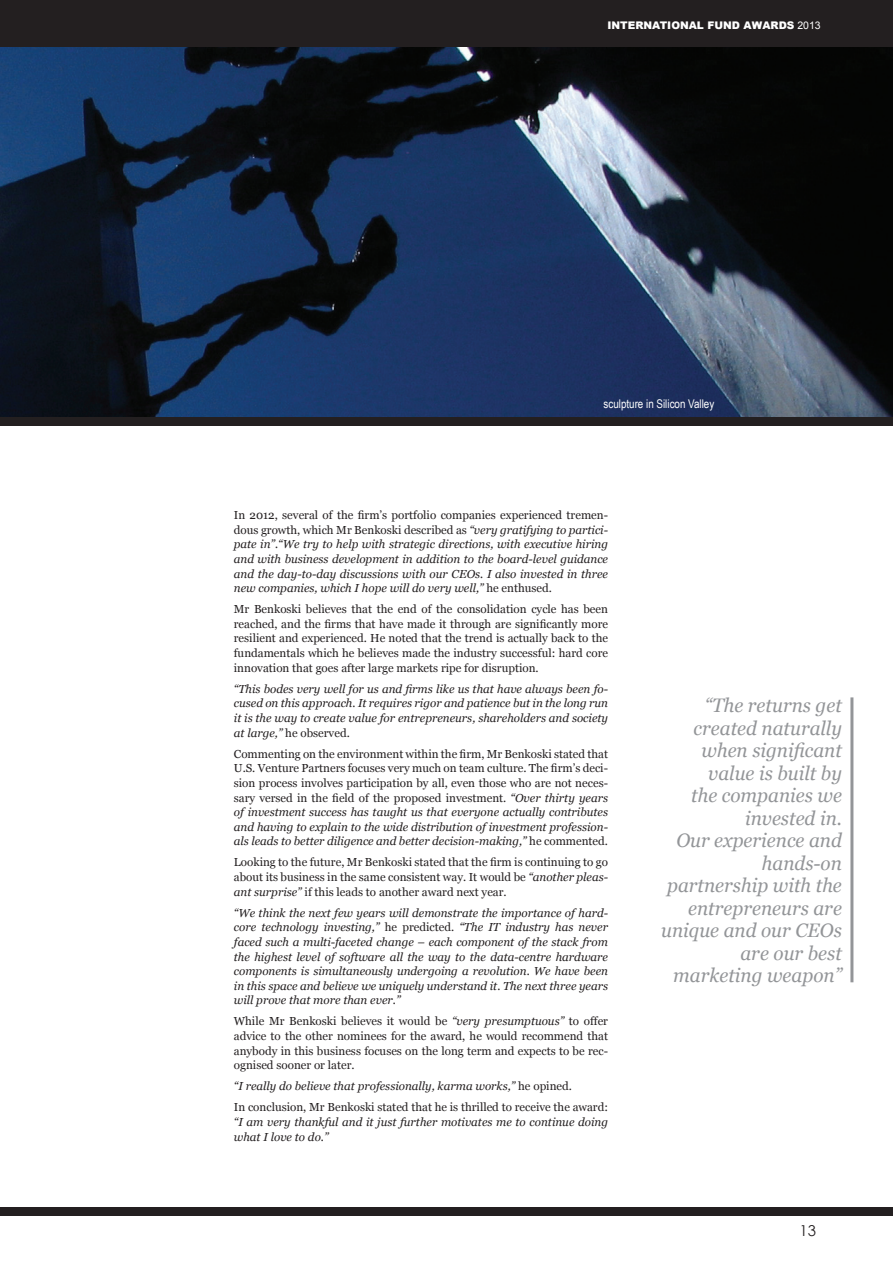
<style>
.page{position:relative;width:893px;height:1263px;background:#fff}
.page>*{position:absolute;margin:0;border:0;box-sizing:border-box;transform-origin:0 0}
.t1{font:italic 19.5px/22.5px "Georgia";color:#939598;text-align:right}
.Page_Numbers_LHS{font:15px "Century Gothic";color:#231f20}
.t2{font:12px "Arial Narrow";color:#fff}
.t3{font:italic 11.7px/14.7px "Georgia";color:#231f20;text-align:justify}
.t4{font:11.7px/14.7px "Georgia";color:#231f20;text-align:justify}
.t5{font:900 10.5px "Arial";color:#fff}
.s1{font-weight:400}
.s2{font-style:normal}
.s3{font-style:italic}
</style>
<div class="page">
<img style="left:0;top:47px;width:893px;height:370px">
<div style="left:0;top:0;width:893px;height:47px;background:#231f20"></div>
<div style="left:0;top:417px;width:893px;height:8px;background:#231f20"></div>
<div style="left:0;top:1208px;width:893px;height:8px;background:#231f20"></div>
<hr style="left:850px;top:697px;width:3px;height:285px;background:#939598">
<p class="t5" style="left:607px;top:18px;width:215px">INTERNATIONAL FUND AWARDS <span class="s1">2013</span></p>
<p class="t2" style="left:603px;top:395px;width:112px">sculpture in Silicon Valley</p>
<p class="t3" style="left:234px;top:508px;width:376px"><span class="s2">In 2012, several of the firm’s portfolio companies experienced tremen&shy;dous growth, which Mr Benkoski described as</span> “very gratifying to partici&shy;pate in”.“We try to help with strategic directions, with executive hiring and with business development in addition to the board-level guidance and the day-to-day discussions with our CEOs. I also invested in three new companies, which I hope will do very well,” <span class="s2">he enthused.</span></p>
<p class="t4" style="left:234px;top:602px;width:376px">Mr Benkoski believes that the end of the consolidation cycle has been reached, and the firms that have made it through are significantly more resilient and experienced. He noted that the trend is actually back to the fundamentals which he believes made the industry successful: hard core innovation that goes after large markets ripe for disruption.</p>
<p class="t3" style="left:234px;top:681px;width:376px">“This bodes very well for us and firms like us that have always been fo&shy;cused on this approach. It requires rigor and patience but in the long run it is the way to create value for entrepreneurs, shareholders and society at large,” <span class="s2">he observed.</span></p>
<p class="t4" style="left:234px;top:746px;width:376px">Commenting on the environment within the firm, Mr Benkoski stated that U.S. Venture Partners focuses very much on team culture. The firm’s deci&shy;sion process involves participation by all, even those who are not neces&shy;sary versed in the field of the proposed investment. <span class="s3">“Over thirty years of investment success has taught us that everyone actually contributes and having to explain to the wide distribution of investment profession&shy;als leads to better diligence and better decision-making,”</span> he commented.</p>
<p class="t4" style="left:234px;top:855px;width:376px">Looking to the future, Mr Benkoski stated that the firm is continuing to go about its business in the same consistent way. It would be <span class="s3">“another pleas&shy;ant surprise”</span> if this leads to another award next year.</p>
<p class="t3" style="left:234px;top:905px;width:376px">“We think the next few years will demonstrate the importance of hard&shy;core technology investing,” <span class="s2">he predicted.</span> “The IT industry has never faced such a multi-faceted change – each component of the stack from the highest level of software all the way to the data-centre hardware components is simultaneously undergoing a revolution. We have been in this space and believe we uniquely understand it. The next three years will prove that more than ever.”</p>
<p class="t4" style="left:234px;top:1014px;width:376px">While Mr Benkoski believes it would be <span class="s3">“very presumptuous”</span> to offer advice to the other nominees for the award, he would recommend that anybody in this business focuses on the long term and expects to be rec&shy;ognised sooner or later.</p>
<p class="t3" style="left:234px;top:1079px;width:340px">“I really do believe that professionally, karma works,” <span class="s2">he opined.</span></p>
<p class="t3" style="left:234px;top:1100px;width:376px"><span class="s2">In conclusion, Mr Benkoski stated that he is thrilled to receive the award: </span>“I am very thankful and it just further motivates me to continue doing what I love to do.”</p>
<p class="t1" style="left:661px;top:694px;width:182px">“The returns get created naturally when significant value is built by<br>the companies we invested in.<br>Our experience and hands-on partnership with the entrepreneurs are unique and our CEOs are our best marketing weapon”</p>
<p class="Page_Numbers_LHS" style="left:800px;top:1220px;width:18px">13</p>
</div>
